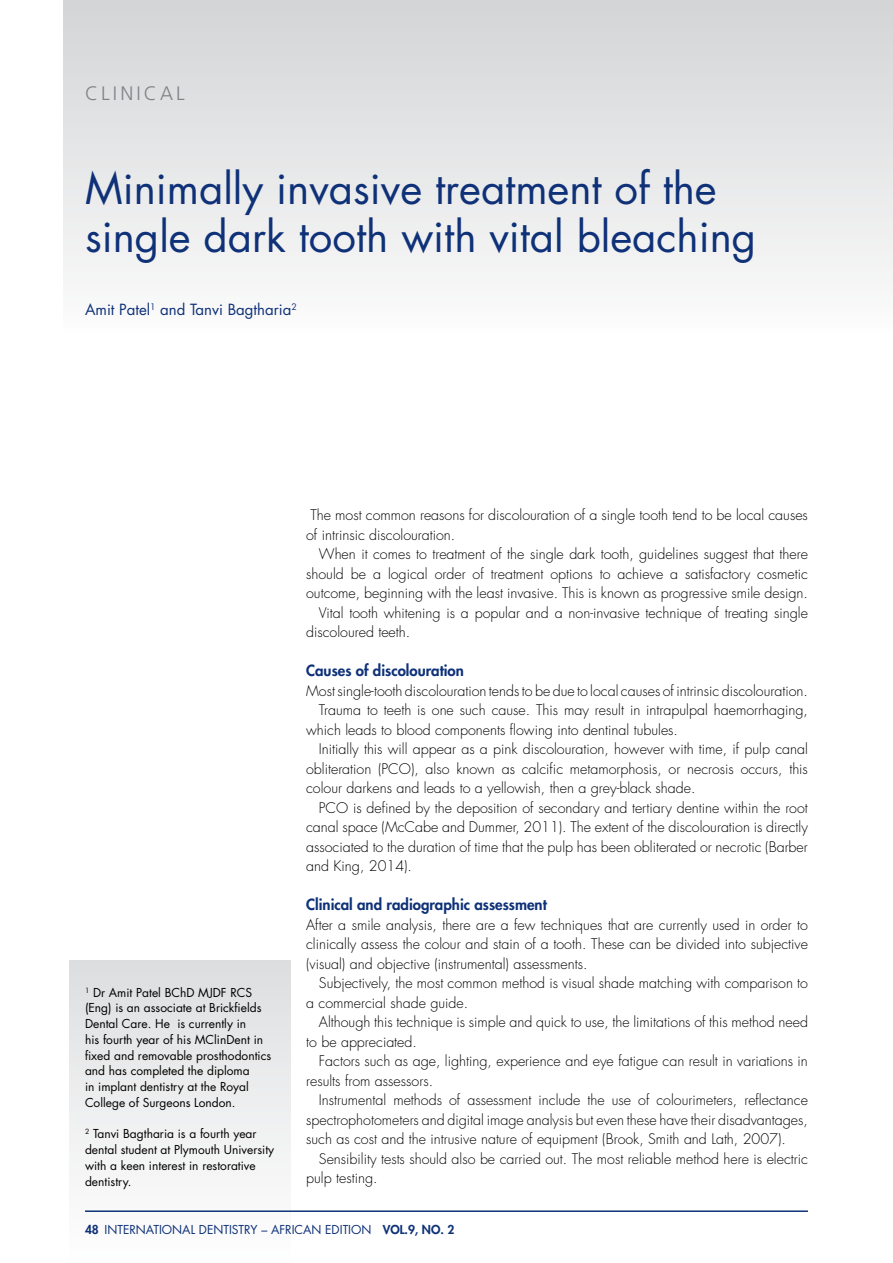
<style>
.page{position:relative;width:893px;height:1263px;background:#fff}
.page>*{position:absolute;margin:0;border:0;box-sizing:border-box;transform-origin:0 0}
.t1{font:42px/48px "Futura";color:#0e3178}
.t2{font:300 19.5px "Frutiger";letter-spacing:.16em;color:#808285}
.t3{font:800 15px "Futura";color:#0e3178}
.t4{font:15px "Futura";color:#0e3178}
.t5{font:300 14.25px/19.5px "Futura";color:#000}
.t6{font:12px/15.8px "Futura";color:#000}
.t7{font:12px "Futura";color:#0e3178}
.s1{font-weight:800}
</style>
<div class="page">
<div style="left:70px;top:960px;width:221px;height:303px;background:linear-gradient(to bottom,#dddee0,#fff)"></div>
<div style="left:64px;top:0;width:829px;height:337px;background:linear-gradient(to bottom,#d3d4d6,#fcfcfd)"></div>
<hr style="left:85px;top:1210px;width:723px;height:2px;background:#0e3178">
<h2 class="t2" style="left:85px;top:83px;width:101px">CLINICAL</h2>
<h1 class="t1" style="left:85px;top:164px;width:673px">Minimally invasive treatment of the single dark tooth with vital bleaching</h1>
<p class="t4" style="left:85px;top:299px;width:213px">Amit Patel<sup>1</sup> and Tanvi Bagtharia<sup>2</sup></p>
<p class="t6" style="left:85px;top:984px;width:188px"><sup>1</sup> Dr Amit Patel BChD MJDF RCS (Eng) is an associate at Brickfields<br>Dental Care. He is currently in<br>his fourth year of his MClinDent in fixed and removable prosthodontics and has completed the diploma<br>in implant dentistry at the Royal<br>College of Surgeons London.</p>
<p class="t6" style="left:85px;top:1126px;width:191px"><sup>2</sup> Tanvi Bagtharia is a fourth year dental student at Plymouth University with a keen interest in restorative dentistry.</p>
<p class="t5" style="left:306px;top:505px;width:503px">The most common reasons for discolouration of a single tooth tend to be local causes of intrinsic discolouration.</p>
<p class="t5" style="left:319px;top:544px;width:491px">When it comes to treatment of the single dark tooth, guidelines suggest that there</p>
<p class="t5" style="left:306px;top:564px;width:503px">should be a logical order of treatment options to achieve a satisfactory cosmetic</p>
<p class="t5" style="left:306px;top:583px;width:503px">outcome, beginning with the least invasive. This is known as progressive smile design.</p>
<p class="t5" style="left:319px;top:603px;width:491px">Vital tooth whitening is a popular and a non-invasive technique of treating single</p>
<p class="t5" style="left:306px;top:622px;width:106px">discoloured teeth.</p>
<p class="t3" style="left:306px;top:661px;width:159px">Causes of discolouration</p>
<p class="t5" style="left:306px;top:681px;width:503px">Most single-tooth discolouration tends to be due to local causes of intrinsic discolouration.</p>
<p class="t5" style="left:319px;top:700px;width:490px">Trauma to teeth is one such cause. This may result in intrapulpal haemorrhaging,</p>
<p class="t5" style="left:306px;top:720px;width:373px">which leads to blood components flowing into dentinal tubules.</p>
<p class="t5" style="left:319px;top:739px;width:490px">Initially this will appear as a pink discolouration, however with time, if pulp canal</p>
<p class="t5" style="left:306px;top:759px;width:503px">obliteration (PCO), also known as calcific metamorphosis, or necrosis occurs, this</p>
<p class="t5" style="left:306px;top:778px;width:391px">colour darkens and leads to a yellowish, then a grey-black shade.</p>
<p class="t5" style="left:319px;top:798px;width:490px">PCO is defined by the deposition of secondary and tertiary dentine within the root</p>
<p class="t5" style="left:306px;top:817px;width:503px">canal space (McCabe and Dummer, 2011). The extent of the discolouration is directly</p>
<p class="t5" style="left:306px;top:837px;width:503px">associated to the duration of time that the pulp has been obliterated or necrotic (Barber</p>
<p class="t5" style="left:306px;top:856px;width:107px">and King, 2014).</p>
<p class="t3" style="left:306px;top:895px;width:242px">Clinical and radiographic assessment</p>
<p class="t5" style="left:306px;top:915px;width:503px;text-align:justify">After a smile analysis, there are a few techniques that are currently used in order to clinically assess the colour and stain of a tooth. These can be divided into subjective (visual) and objective (instrumental) assessments.</p>
<p class="t5" style="left:306px;top:973px;width:503px;text-indent:13px">Subjectively, the most common method is visual shade matching with comparison to a commercial shade guide.</p>
<p class="t5" style="left:306px;top:1012px;width:503px;text-indent:13px">Although this technique is simple and quick to use, the limitations of this method need to be appreciated.</p>
<p class="t5" style="left:306px;top:1051px;width:503px;text-indent:13px">Factors such as age, lighting, experience and eye fatigue can result in variations in results from assessors.</p>
<p class="t5" style="left:306px;top:1090px;width:503px;text-align:justify;text-indent:13px">Instrumental methods of assessment include the use of colourimeters, reflectance spectrophotometers and digital image analysis but even these have their disadvantages, such as cost and the intrusive nature of equipment (Brook, Smith and Lath, 2007).</p>
<p class="t5" style="left:306px;top:1149px;width:503px;text-indent:13px">Sensibility tests should also be carried out. The most reliable method here is electric pulp testing.</p>
<p class="t7" style="left:85px;top:1222px;width:371px"><span class="s1">48</span> INTERNATIONAL DENTISTRY – AFRICAN EDITION <span class="s1">VOL.9, NO. 2</span></p>
</div>
